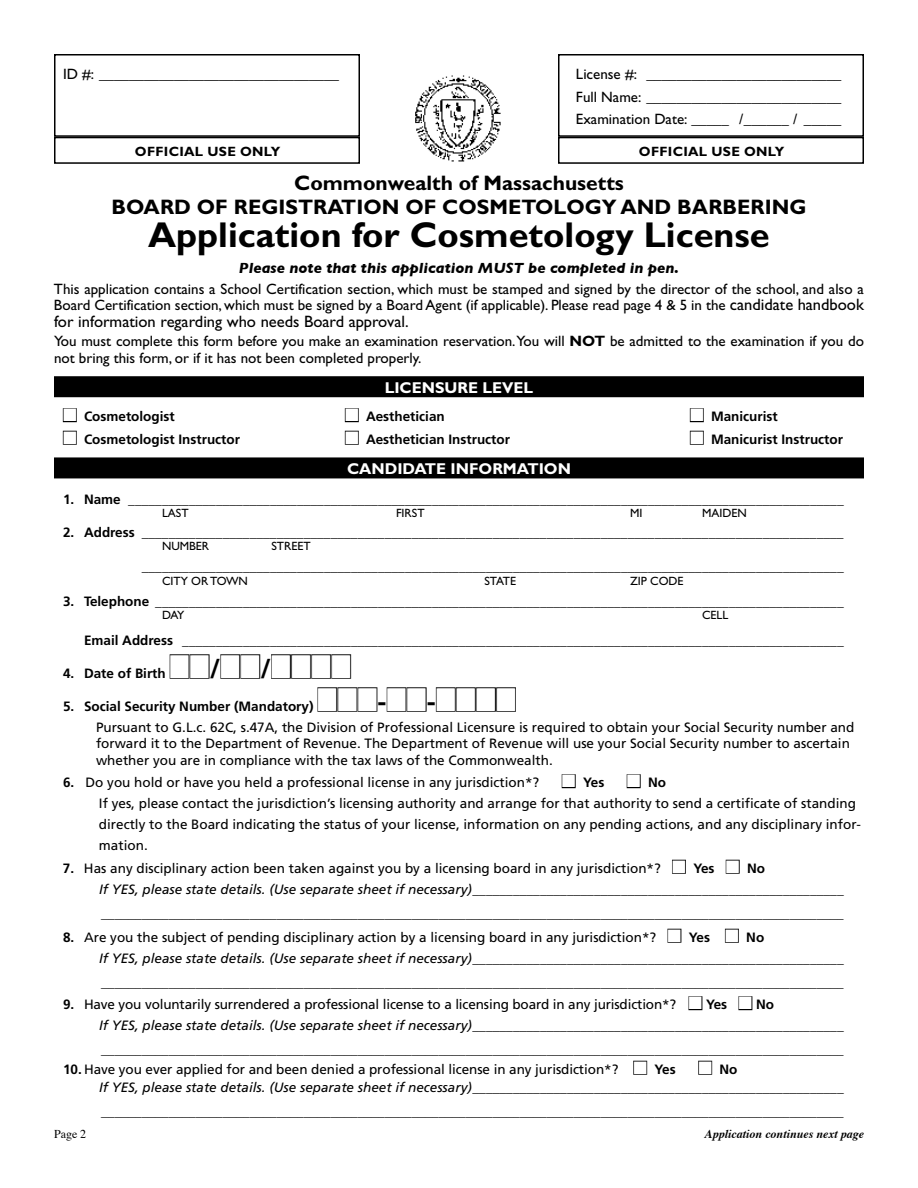
<style>
.page{position:relative;width:918px;height:1188px;background:#fff}
.page>*{position:absolute;margin:0;border:0;box-sizing:border-box;transform-origin:0 0}
.t1{font:700 36px "Gill Sans Std";color:#000}
.t2{font:700 27px "Frutiger LT Std";color:#000}
.t3{font:700 21px/24px "Gill Sans Std";color:#000;text-align:center}
.t4{font:16.5px "Gill Sans Std";color:#000}
.t5{font:700 15.75px "Gill Sans Std";color:#fff}
.t6{font:15px/22.5px "Gill Sans Std";color:#000}
.t7{font:italic 700 15px "Gill Sans";color:#000}
.t8{font:13.5px/21px "Frutiger LT Std";color:#000}
.t9{font:700 13.5px/18px "Frutiger LT Std";color:#000}
.t10{font:italic 13.5px "Gill Sans";color:#000}
.t11{font:700 13.5px "Gill Sans Std";letter-spacing:.02em;color:#000}
.t12{font:12px "Gill Sans Std";color:#000}
.t13{font:italic 700 12px "Times";color:#000}
.t14{font:12px "Times";color:#000}
.s1{font-size:16.5px}
.s2{font-weight:700}
.s3{font-style:italic}
.s4{font-weight:400;font-style:italic}
</style>
<div class="page">
<div style="left:54px;top:376px;width:810px;height:21px;background:#000"></div>
<div style="left:54px;top:457px;width:810px;height:21px;background:#000"></div>
<img style="left:415px;top:75px;width:86px;height:87px">
<div style="left:54px;top:54px;width:306px;height:83px;border:2px solid #000"></div>
<div style="left:558px;top:54px;width:306px;height:83px;border:2px solid #000"></div>
<div style="left:54px;top:137px;width:306px;height:27px;border:2px solid #000"></div>
<div style="left:558px;top:137px;width:306px;height:27px;border:2px solid #000"></div>
<p class="t6" style="left:63px;top:63px;width:277px">ID #: ________________________________</p>
<p class="t6" style="left:576px;top:63px;width:267px;text-align:justify">License #: __________________________ Full Name: __________________________ Examination Date: _____ /______ / _____</p>
<p class="t11" style="left:135px;top:143px;width:147px">OFFICIAL USE ONLY</p>
<p class="t11" style="left:639px;top:143px;width:147px">OFFICIAL USE ONLY</p>
<h3 class="t3" style="left:111px;top:171px;width:697px">Commonwealth of Massachusetts<br>BOARD OF REGISTRATION OF COSMETOLOGY AND BARBERING</h3>
<h1 class="t1" style="left:148px;top:214px;width:623px">Application for Cosmetology License</h1>
<p class="t7" style="left:239px;top:259px;width:442px">Please note that this application MUST be completed in pen.</p>
<p class="t6" style="left:54px;top:281px;width:812px;line-height:16.5px">This application contains a School Certification section, which must be stamped and signed by the director of the school, and also a<br>Board Certification section, which must be signed by a Board Agent (if applicable). Please read page 4 &amp; 5 in the <span class="s1">candidate handbook</span></p>
<p class="t4" style="left:54px;top:312px;width:356px">for information regarding who needs Board approval.</p>
<p class="t6" style="left:54px;top:333px;width:811px;line-height:16.5px">You must complete this form before you make an examination reservation. You will <span class="s2">NOT</span> be admitted to the examination if you do not bring this form, or if it has not been completed properly.</p>
<p class="t5" style="left:385px;top:378px;width:150px">LICENSURE LEVEL</p>
<p class="t9" style="left:63px;top:408px;width:113px">■ Cosmetologist</p>
<p class="t9" style="left:345px;top:408px;width:101px">■ Aesthetician</p>
<p class="t9" style="left:690px;top:408px;width:89px">■ Manicurist</p>
<p class="t9" style="left:63px;top:430px;width:178px">■ Cosmetologist Instructor</p>
<p class="t9" style="left:345px;top:430px;width:167px">■ Aesthetician Instructor</p>
<p class="t9" style="left:690px;top:430px;width:154px">■ Manicurist Instructor</p>
<p class="t5" style="left:347px;top:459px;width:225px">CANDIDATE INFORMATION</p>
<p class="t9" style="left:63px;top:490px;width:782px">1. Name __________________________________________________________________________________________________________</p>
<p class="t12" style="left:162px;top:507px;width:28px">LAST</p>
<p class="t12" style="left:396px;top:507px;width:30px">FIRST</p>
<p class="t12" style="left:630px;top:507px;width:14px">MI</p>
<p class="t12" style="left:702px;top:507px;width:46px">MAIDEN</p>
<p class="t9" style="left:63px;top:523px;width:782px">2. Address ________________________________________________________________________________________________________</p>
<p class="t12" style="left:162px;top:540px;width:49px">NUMBER</p>
<p class="t12" style="left:272px;top:540px;width:41px">STREET</p>
<p class="t9" style="left:142px;top:558px;width:704px">________________________________________________________________________________________________________</p>
<p class="t12" style="left:162px;top:574px;width:88px">CITY OR TOWN</p>
<p class="t12" style="left:485px;top:574px;width:33px">STATE</p>
<p class="t12" style="left:630px;top:574px;width:55px">ZIP CODE</p>
<p class="t9" style="left:63px;top:592px;width:782px">3. Telephone ______________________________________________________________________________________________________</p>
<p class="t12" style="left:162px;top:609px;width:24px">DAY</p>
<p class="t12" style="left:702px;top:609px;width:28px">CELL</p>
<p class="t9" style="left:84px;top:631px;width:761px">Email Address __________________________________________________________________________________________________</p>
<p class="t9" style="left:63px;top:664px;width:104px">4. Date of Birth</p>
<h2 class="t2" style="left:170px;top:653px;width:183px">■■/■■/■■■■</h2>
<p class="t9" style="left:63px;top:697px;width:252px">5. Social Security Number (Mandatory)</p>
<h2 class="t2" style="left:317px;top:686px;width:200px">■■■-■■-■■■■</h2>
<p class="t8" style="left:96px;top:719px;width:760px;line-height:16.5px">Pursuant to G.L.c. 62C, s.47A, the Division of Professional Licensure is required to obtain your Social Security number and forward it to the Department of Revenue. The Department of Revenue will use your Social Security number to ascertain whether you are in compliance with the tax laws of the Commonwealth.</p>
<p class="t8" style="left:63px;top:772px;width:478px"><span class="s2">6.</span> Do you hold or have you held a professional license in any jurisdiction*?</p>
<p class="t9" style="left:562px;top:774px;width:44px">■ Yes</p>
<p class="t8" style="left:99px;top:772px;width:763px;text-indent:528px">■ <span class="s2">No<br></span>If yes, please contact the jurisdiction’s licensing authority and arrange for that authority to send a certificate of standing directly to the Board indicating the status of your license, information on any pending actions, and any disciplinary infor&shy;mation.</p>
<p class="t8" style="left:99px;top:858px;width:746px;text-indent:-36px"><span class="s2">7.</span> Has any disciplinary action been taken against you by a licensing board in any jurisdiction*? ■ <span class="s2">Yes</span> ■ <span class="s2">No<br></span><span class="s3">If YES, please state details. (Use separate sheet if necessary)</span><span class="s2">_______________________________________________________</span></p>
<p class="t10" style="left:101px;top:906px;width:744px">______________________________________________________________________________________________________________</p>
<p class="t8" style="left:99px;top:927px;width:746px;text-indent:-36px"><span class="s2">8.</span> Are you the subject of pending disciplinary action by a licensing board in any jurisdiction*? ■ <span class="s2">Yes</span> ■ <span class="s2">No<br></span><span class="s3">If YES, please state details. (Use separate sheet if necessary)</span><span class="s2">_______________________________________________________</span></p>
<p class="t10" style="left:101px;top:975px;width:744px">______________________________________________________________________________________________________________</p>
<p class="t8" style="left:99px;top:994px;width:746px;text-indent:-36px"><span class="s2">9.</span> Have you voluntarily surrendered a professional license to a licensing board in any jurisdiction*? ■ <span class="s2">Yes</span> ■ <span class="s2">No<br></span><span class="s3">If YES, please state details. (Use separate sheet if necessary)</span><span class="s2">_______________________________________________________</span></p>
<p class="t10" style="left:101px;top:1042px;width:744px">______________________________________________________________________________________________________________</p>
<p class="t8" style="left:63px;top:1059px;width:614px"><span class="s2">10.</span> Have you ever applied for and been denied a professional license in any jurisdiction*? ■ <span class="s2">Yes</span></p>
<p class="t9" style="left:99px;top:1060px;width:746px;text-indent:599px">■ No<br><span class="s4">If YES, please state details. (Use separate sheet if necessary)</span>_______________________________________________________</p>
<p class="t10" style="left:101px;top:1104px;width:744px">______________________________________________________________________________________________________________</p>
<p class="t14" style="left:54px;top:1122px;width:34px">Page 2</p>
<p class="t13" style="left:705px;top:1122px;width:161px">Application continues next page</p>
</div>
